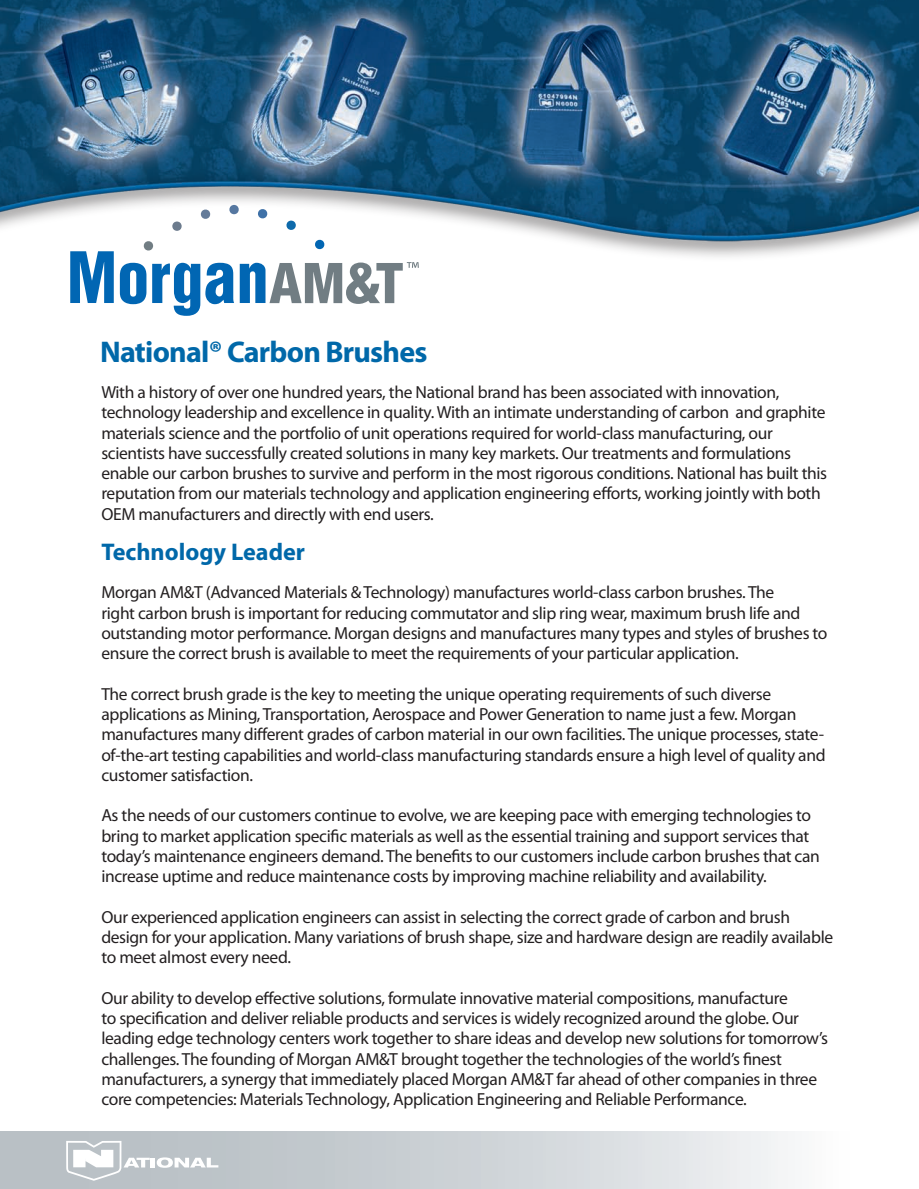
<style>
.page{position:relative;width:919px;height:1189px;background:#fff}
.page>*{position:absolute;margin:0;border:0;box-sizing:border-box;transform-origin:0 0}
.t1{font:700 30px "Myriad Pro";letter-spacing:-.025em;color:#0068a9}
.t2{font:700 24.15px "Myriad Pro";color:#0068a9}
.t3{font:17.55px/20.2px "Myriad Pro";letter-spacing:-.02em;color:#231f20}
</style>
<div class="page">
<img style="left:0;top:0;width:918px;height:270px">
<div style="left:0;top:1131px;width:854px;height:57px;background:linear-gradient(to right,#adb5bb,#f2f4f5)"></div>
<hr style="left:151px;top:1157px;width:4px;height:10px;background:#fff">
<svg style="left:157px;top:1157px;width:61px;height:10px"></svg>
<svg style="left:66px;top:1140px;width:84px;height:40px"></svg>
<svg style="left:143px;top:241px;width:10px;height:10px"></svg>
<svg style="left:172px;top:221px;width:10px;height:10px"></svg>
<svg style="left:200px;top:209px;width:10px;height:10px"></svg>
<svg style="left:229px;top:205px;width:10px;height:10px"></svg>
<svg style="left:257px;top:208px;width:11px;height:11px"></svg>
<svg style="left:286px;top:220px;width:10px;height:10px"></svg>
<svg style="left:314px;top:239px;width:11px;height:10px"></svg>
<svg style="left:70px;top:251px;width:44px;height:52px"></svg>
<svg style="left:120px;top:263px;width:26px;height:41px"></svg>
<svg style="left:152px;top:263px;width:82px;height:53px"></svg>
<svg style="left:240px;top:262px;width:178px;height:42px"></svg>
<h1 class="t1" style="left:100px;top:332px;width:329px">National® Carbon Brushes</h1>
<p class="t3" style="left:101px;top:381px;width:727px">With a history of over one hundred years, the National brand has been associated with innovation, technology leadership and excellence in quality. With an intimate understanding of carbon and graphite materials science and the portfolio of unit operations required for world-class manufacturing, our scientists have successfully created solutions in many key markets. Our treatments and formulations enable our carbon brushes to survive and perform in the most rigorous conditions. National has built this reputation from our materials technology and application engineering efforts, working jointly with both OEM manufacturers and directly with end users.</p>
<h2 class="t2" style="left:101px;top:536px;width:205px">Technology Leader</h2>
<p class="t3" style="left:101px;top:582px;width:727px">Morgan AM&amp;T (Advanced Materials &amp; Technology) manufactures world-class carbon brushes. The<br>right carbon brush is important for reducing commutator and slip ring wear, maximum brush life and outstanding motor performance. Morgan designs and manufactures many types and styles of brushes to ensure the correct brush is available to meet the requirements of your particular application.</p>
<p class="t3" style="left:101px;top:683px;width:725px">The correct brush grade is the key to meeting the unique operating requirements of such diverse applications as Mining, Transportation, Aerospace and Power Generation to name just a few. Morgan manufactures many different grades of carbon material in our own facilities. The unique processes, state&shy;of-the-art testing capabilities and world-class manufacturing standards ensure a high level of quality and customer satisfaction.</p>
<p class="t3" style="left:101px;top:804px;width:719px">As the needs of our customers continue to evolve, we are keeping pace with emerging technologies to bring to market application specific materials as well as the essential training and support services that today’s maintenance engineers demand. The benefits to our customers include carbon brushes that can increase uptime and reduce maintenance costs by improving machine reliability and availability.</p>
<p class="t3" style="left:101px;top:906px;width:733px">Our experienced application engineers can assist in selecting the correct grade of carbon and brush design for your application. Many variations of brush shape, size and hardware design are readily available to meet almost every need.</p>
<p class="t3" style="left:101px;top:987px;width:728px">Our ability to develop effective solutions, formulate innovative material compositions, manufacture<br>to specification and deliver reliable products and services is widely recognized around the globe. Our leading edge technology centers work together to share ideas and develop new solutions for tomorrow’s challenges. The founding of Morgan AM&amp;T brought together the technologies of the world’s finest manufacturers, a synergy that immediately placed Morgan AM&amp;T far ahead of other companies in three core competencies: Materials Technology, Application Engineering and Reliable Performance.</p>
</div>
